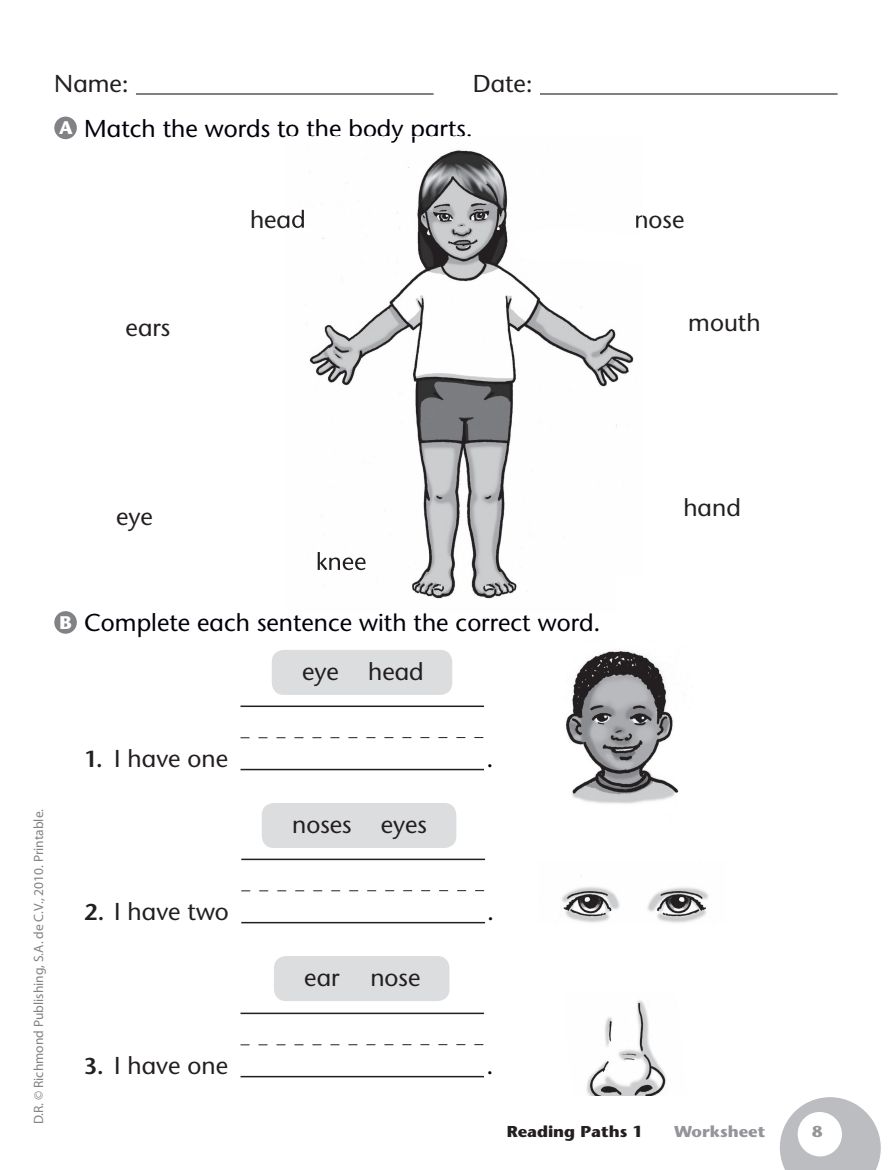
<style>
.page{position:relative;width:893px;height:1170px;background:#fff}
.page>*{position:absolute;margin:0;border:0;box-sizing:border-box;transform-origin:0 0}
.t1{font:24px "Stane Sans";color:#231f20}
.t2{font:24px/45px "Stane Sans";color:#00000a}
.t3{font:700 15.75px "Stone Sans";color:#231f20;scale:1.05 1}
.t4{font:700 15.75px "Stone Sans";color:#939598;scale:1.05 1}
.t5{font:13.5px "Myriad Pro";color:#808285}
.s1{color:#231f20}
.s2{font-weight:700;font-size:18px;color:#fff}
.s3{font-weight:600;font-size:22.5px}
</style>
<div class="page">
<svg style="left:780px;top:1097px;width:101px;height:72px"></svg>
<hr style="left:136px;top:93px;width:298px;height:2px;background:#231f20">
<hr style="left:540px;top:93px;width:298px;height:2px;background:#231f20">
<div style="left:54px;top:117px;width:23px;height:22px;background:#808285;border-radius:50%"></div>
<div style="left:54px;top:611px;width:23px;height:22px;background:#808285;border-radius:50%"></div>
<hr style="left:240px;top:768px;width:243px;height:2px;background:#231f20">
<svg style="left:240px;top:737px;width:243px;height:1px"></svg>
<hr style="left:240px;top:705px;width:243px;height:2px;background:#231f20">
<hr style="left:241px;top:921px;width:243px;height:2px;background:#231f20">
<svg style="left:241px;top:890px;width:243px;height:1px"></svg>
<hr style="left:241px;top:858px;width:243px;height:2px;background:#231f20">
<hr style="left:240px;top:1075px;width:243px;height:2px;background:#231f20">
<svg style="left:240px;top:1044px;width:243px;height:1px"></svg>
<hr style="left:240px;top:1012px;width:243px;height:2px;background:#231f20">
<div style="left:272px;top:649px;width:180px;height:45px;background:#dcdddf;border-radius:12px"></div>
<div style="left:262px;top:802px;width:194px;height:45px;background:#dcdddf;border-radius:12px"></div>
<div style="left:274px;top:955px;width:175px;height:45px;background:#dcdddf;border-radius:12px"></div>
<img style="left:301px;top:150px;width:333px;height:449px">
<img style="left:291px;top:136px;width:179px;height:7px">
<img style="left:286px;top:210px;width:18px;height:18px">
<svg style="left:636px;top:215px;width:6px;height:13px"></svg>
<img style="left:318px;top:552px;width:48px;height:18px">
<img style="left:565px;top:650px;width:114px;height:154px">
<img style="left:560px;top:876px;width:149px;height:47px">
<img style="left:586px;top:1000px;width:80px;height:95px">
<p class="t1" style="left:54px;top:68px;width:76px">Name:</p>
<p class="t2" style="left:59px;top:60px;width:475px;text-indent:414px"><span class="s1">Date:<br></span><span class="s2">A</span> Match the words to the body parts.</p>
<p class="t1" style="left:250px;top:204px;width:57px">head</p>
<p class="t1" style="left:634px;top:204px;width:52px">nose</p>
<p class="t1" style="left:126px;top:312px;width:46px">ears</p>
<p class="t1" style="left:688px;top:308px;width:74px">mouth</p>
<p class="t1" style="left:116px;top:501px;width:38px">eye</p>
<p class="t2" style="left:60px;top:600px;width:543px"><span class="s2">B</span> Complete each sentence with the correct word.</p>
<p class="t1" style="left:302px;top:656px;width:123px">eye head</p>
<p class="t5" style="left:30px;top:1124px;width:317px;rotate:-90deg">D.R. © Richmond Publishing, S.A. de C.V., 2010. Printable.</p>
<p class="t1" style="left:84px;top:743px;width:146px"><span class="s3">1.</span> I have one</p>
<p class="t1" style="left:84px;top:896px;width:146px"><span class="s3">2.</span> I have two</p>
<p class="t1" style="left:84px;top:1050px;width:146px"><span class="s3">3.</span> I have one</p>
<p class="t1" style="left:292px;top:809px;width:136px">noses eyes</p>
<p class="t1" style="left:304px;top:962px;width:37px">ear</p>
<p class="t1" style="left:370px;top:962px;width:52px">nose</p>
<p class="t2" style="left:486px;top:735px;width:8px">.</p>
<p class="t2" style="left:487px;top:888px;width:8px">.</p>
<p class="t2" style="left:486px;top:1042px;width:8px">.</p>
<p class="t3" style="left:507px;top:1122px;width:131px">Reading Paths 1</p>
<p class="t1" style="left:683px;top:492px;width:59px">hand</p>
<p class="t4" style="left:674px;top:1122px;width:88px">Worksheet</p>
<p class="t4" style="left:812px;top:1122px;width:11px">8</p>
</div>
